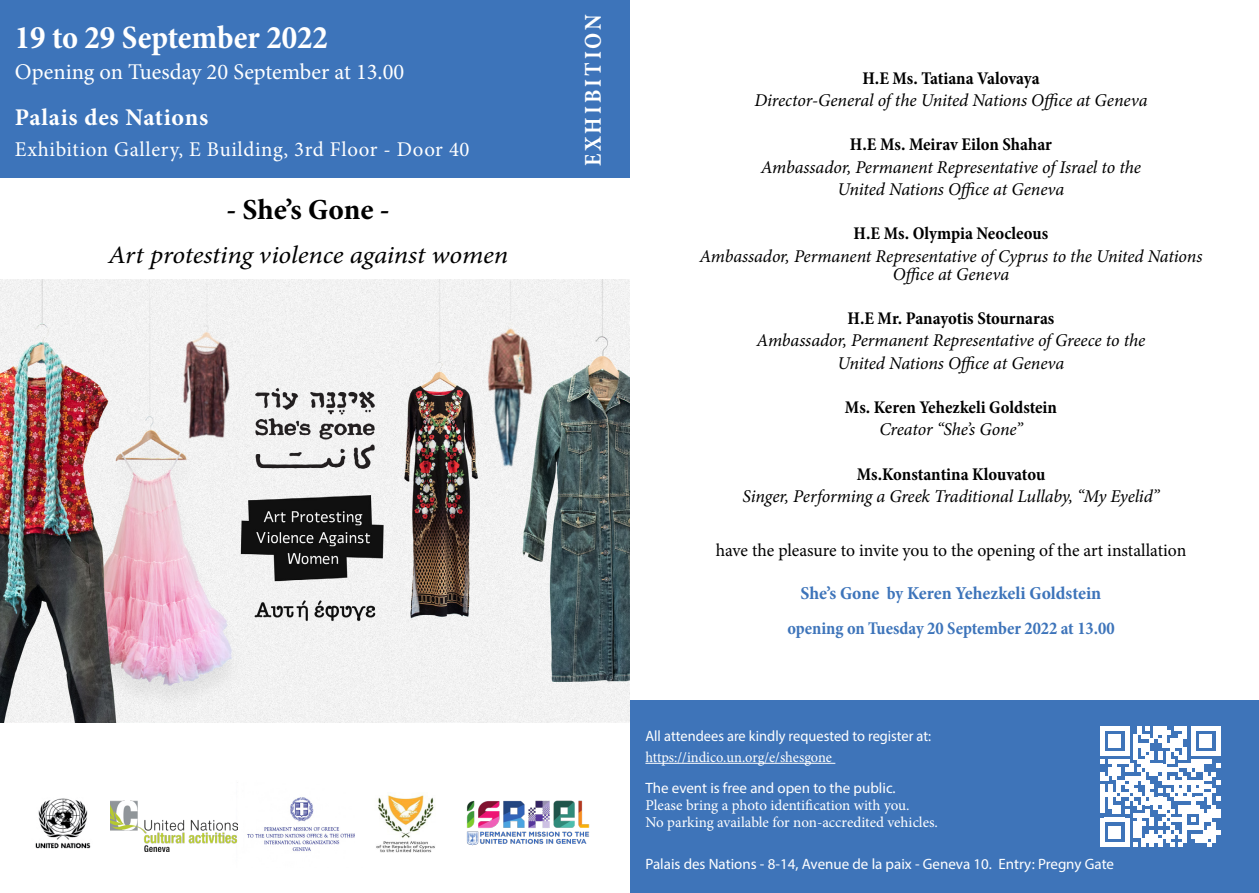
<style>
.page{position:relative;width:1259px;height:893px;background:#fff}
.page>*{position:absolute;margin:0;border:0;box-sizing:border-box;transform-origin:0 0}
.t1{font:700 condensed 33px "Minion Pro";color:#fff}
.t2{font:700 condensed 29.4px "Minion Pro";color:#000;scale:1.08 1}
.t3{font:italic 25.05px "Minion Pro";letter-spacing:-.01em;color:#000;scale:1.08 1}
.t4{font:700 24px "Minion Pro";letter-spacing:.035em;color:#fff}
.t5{font:700 24px "Minion Pro";letter-spacing:.14em;color:#fff;scale:.88 1}
.t6{font:22.5px "Minion Pro";color:#fff}
.t7{font:21px "Minion Pro";letter-spacing:.03em;color:#fff}
.t8{font:700 condensed 18.3px "Minion Pro";color:#3d74ba;scale:1.04 1}
.t9{font:italic 18px/18px "Minion Pro";letter-spacing:-.01em;color:#000;text-align:center}
.t10{font:700 condensed 18px "Minion Pro";letter-spacing:-.005em;color:#000}
.t11{font:18px "Minion Pro";letter-spacing:-.005em;color:#000}
.t12{font:700 condensed 18px "Minion Pro";color:#3d74ba}
.t13{font:15px "Myriad Pro";color:#fff}
.t14{font:15px "Minion Pro";letter-spacing:-.005em;color:#fff}
.t15{font:15px "Myriad Pro";color:#fff;scale:.96 1}
.t16{font:15px "Minion Pro";letter-spacing:-.005em;color:#fff;scale:.96 1}
.s1{font-size:18px}
</style>
<div class="page">
<img style="left:237px;top:797px;width:118px;height:55px">
<img style="left:376px;top:795px;width:59px;height:58px">
<div style="left:0;top:0;width:629px;height:178px;background:#3d74ba"></div>
<div style="left:630px;top:701px;width:629px;height:192px;background:#3e74b9"></div>
<hr style="left:645px;top:763px;width:190px;height:1px;background:#fff">
<img style="left:35px;top:798px;width:76px;height:51px">
<img style="left:466px;top:800px;width:124px;height:46px">
<svg style="left:1100px;top:726px;width:120px;height:120px"></svg>
<img style="left:111px;top:800px;width:126px;height:51px">
<img style="left:0;top:279px;width:629px;height:444px">
<p class="t1" style="left:15px;top:15px;width:314px">19 to 29 September 2022</p>
<p class="t6" style="left:15px;top:57px;width:391px">Opening on Tuesday 20 September at 13.00</p>
<p class="t4" style="left:15px;top:100px;width:195px">Palais des Nations</p>
<p class="t7" style="left:15px;top:135px;width:456px">Exhibition Gallery, E Building, 3rd Floor - Door 40</p>
<p class="t2" style="left:227px;top:190px;width:153px">- She’s Gone -</p>
<p class="t3" style="left:108px;top:238px;width:372px">Art protesting violence against women</p>
<p class="t5" style="left:576px;top:166px;width:175px;rotate:-90deg">EXHIBITION</p>
<p class="t10" style="left:862px;top:65px;width:179px">H.E Ms. Tatiana Valovaya</p>
<p class="t9" style="left:754px;top:91px;width:395px">Director-General of the United Nations Office at Geneva</p>
<p class="t10" style="left:850px;top:132px;width:203px">H.E Ms. Meirav Eilon Shahar</p>
<p class="t9" style="left:761px;top:158px;width:382px">Ambassador, Permanent Representative of Israel to the</p>
<p class="t9" style="left:837px;top:180px;width:228px">United Nations Office at Geneva</p>
<p class="t10" style="left:853px;top:221px;width:196px">H.E Ms. Olympia Neocleous</p>
<p class="t9" style="left:699px;top:247px;width:504px">Ambassador, Permanent Representative of Cyprus to the United Nations<br>Office at Geneva</p>
<p class="t10" style="left:847px;top:306px;width:208px">H.E Mr. Panayotis Stournaras</p>
<p class="t9" style="left:756px;top:332px;width:390px">Ambassador, Permanent Representative of Greece to the</p>
<p class="t9" style="left:837px;top:354px;width:228px">United Nations Office at Geneva</p>
<p class="t10" style="left:845px;top:395px;width:214px">Ms. Keren Yehezkeli Goldstein</p>
<p class="t9" style="left:879px;top:421px;width:145px">Creator “She’s Gone”</p>
<p class="t10" style="left:856px;top:462px;width:190px">Ms.Konstantina Klouvatou</p>
<p class="t9" style="left:742px;top:487px;width:418px">Singer, Performing a Greek Traditional Lullaby, “My Eyelid”</p>
<p class="t11" style="left:715px;top:538px;width:472px">have the pleasure to invite you to the opening of the art installation</p>
<p class="t8" style="left:800px;top:580px;width:291px">She’s Gone <span class="s1">by</span> Keren Yehezkeli Goldstein</p>
<p class="t12" style="left:787px;top:616px;width:329px">opening on Tuesday 20 September 2022 at 13.00</p>
<p class="t15" style="left:645px;top:727px;width:299px">All attendees are kindly requested to register at:</p>
<p class="t16" style="left:645px;top:747px;width:196px">https://indico.un.org/e/shesgone</p>
<p class="t13" style="left:645px;top:779px;width:252px">The event is free and open to the public.</p>
<p class="t14" style="left:645px;top:796px;width:266px">Please bring a photo identification with you.</p>
<p class="t14" style="left:645px;top:813px;width:294px">No parking available for non-accredited vehicles.</p>
<p class="t13" style="left:645px;top:855px;width:470px">Palais des Nations - 8-14, Avenue de la paix - Geneva 10. Entry: Pregny Gate</p>
</div>
